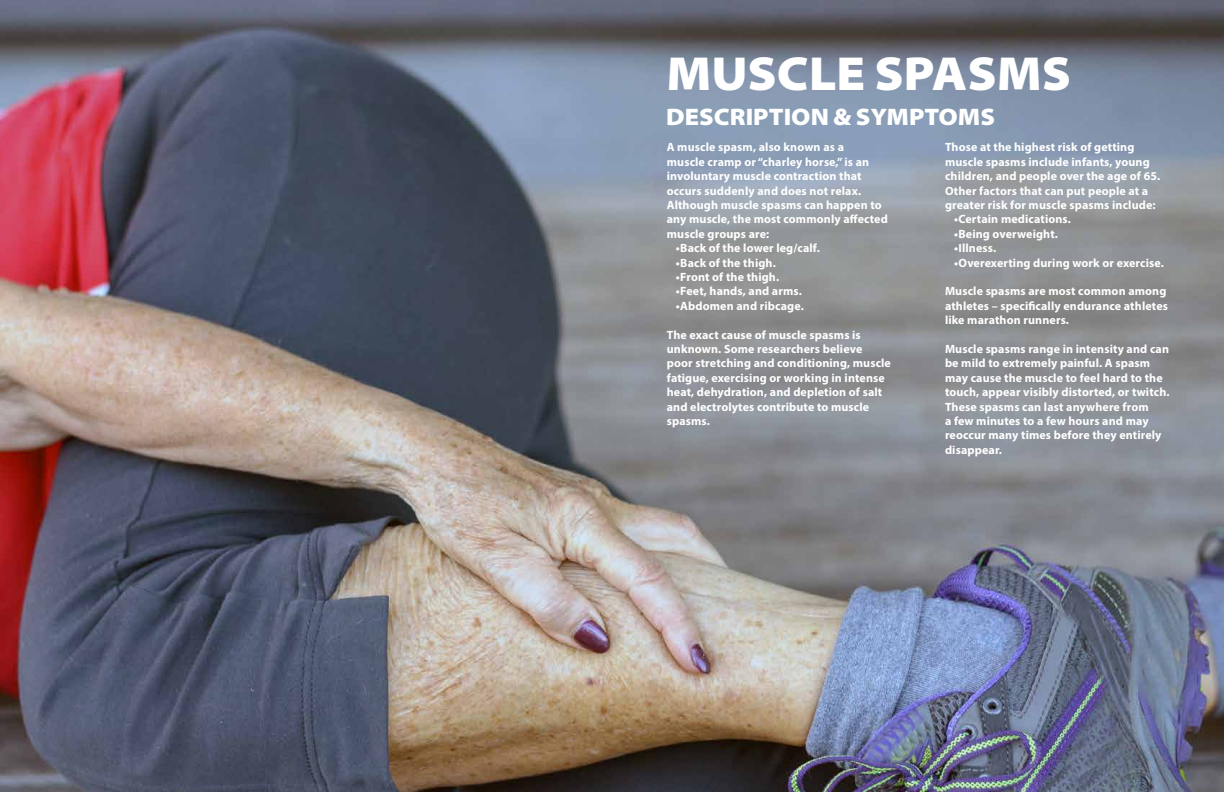
<style>
.page{position:relative;width:1224px;height:792px;background:#fff}
.page>*{position:absolute;margin:0;border:0;box-sizing:border-box;transform-origin:0 0}
.t1{font:900 semi-expanded 48px "Myriad Pro";color:#fff}
.t2{font:900 semi-expanded 24px "Myriad Pro";color:#fff}
.t3{font:700 12px/14.4px "Myriad Pro";letter-spacing:.01em;color:#fff}
</style>
<div class="page">
<img style="left:0;top:0;width:1224px;height:792px">
<h1 class="t1" style="left:666px;top:46px;width:406px">MUSCLE SPASMS</h1>
<h2 class="t2" style="left:666px;top:103px;width:330px">DESCRIPTION &amp; SYMPTOMS</h2>
<p class="t3" style="left:667px;top:140px;width:223px">A muscle spasm, also known as a<br>muscle cramp or “charley horse,” is an involuntary muscle contraction that occurs suddenly and does not relax.<br>Although muscle spasms can happen to any muscle, the most commonly affected muscle groups are:</p>
<p class="t3" style="left:676px;top:241px;width:146px">•Back of the lower leg/calf.</p>
<p class="t3" style="left:676px;top:255px;width:102px">•Back of the thigh.</p>
<p class="t3" style="left:676px;top:269px;width:105px">•Front of the thigh.</p>
<p class="t3" style="left:676px;top:284px;width:128px">•Feet, hands, and arms.</p>
<p class="t3" style="left:676px;top:298px;width:130px">•Abdomen and ribcage.</p>
<p class="t3" style="left:667px;top:327px;width:226px">The exact cause of muscle spasms is unknown. Some researchers believe poor stretching and conditioning, muscle fatigue, exercising or working in intense heat, dehydration, and depletion of salt and electrolytes contribute to muscle spasms.</p>
<p class="t3" style="left:945px;top:140px;width:217px">Those at the highest risk of getting muscle spasms include infants, young children, and people over the age of 65.<br>Other factors that can put people at a greater risk for muscle spasms include:</p>
<p class="t3" style="left:954px;top:212px;width:118px">•Certain medications.</p>
<p class="t3" style="left:954px;top:226px;width:105px">•Being overweight.</p>
<p class="t3" style="left:954px;top:241px;width:44px">•Illness.</p>
<p class="t3" style="left:954px;top:255px;width:211px">•Overexerting during work or exercise.</p>
<p class="t3" style="left:945px;top:284px;width:225px">Muscle spasms are most common among athletes – specifically endurance athletes like marathon runners.</p>
<p class="t3" style="left:945px;top:341px;width:226px">Muscle spasms range in intensity and can be mild to extremely painful. A spasm may cause the muscle to feel hard to the touch, appear visibly distorted, or twitch.<br>These spasms can last anywhere from<br>a few minutes to a few hours and may reoccur many times before they entirely disappear.</p>
</div>
